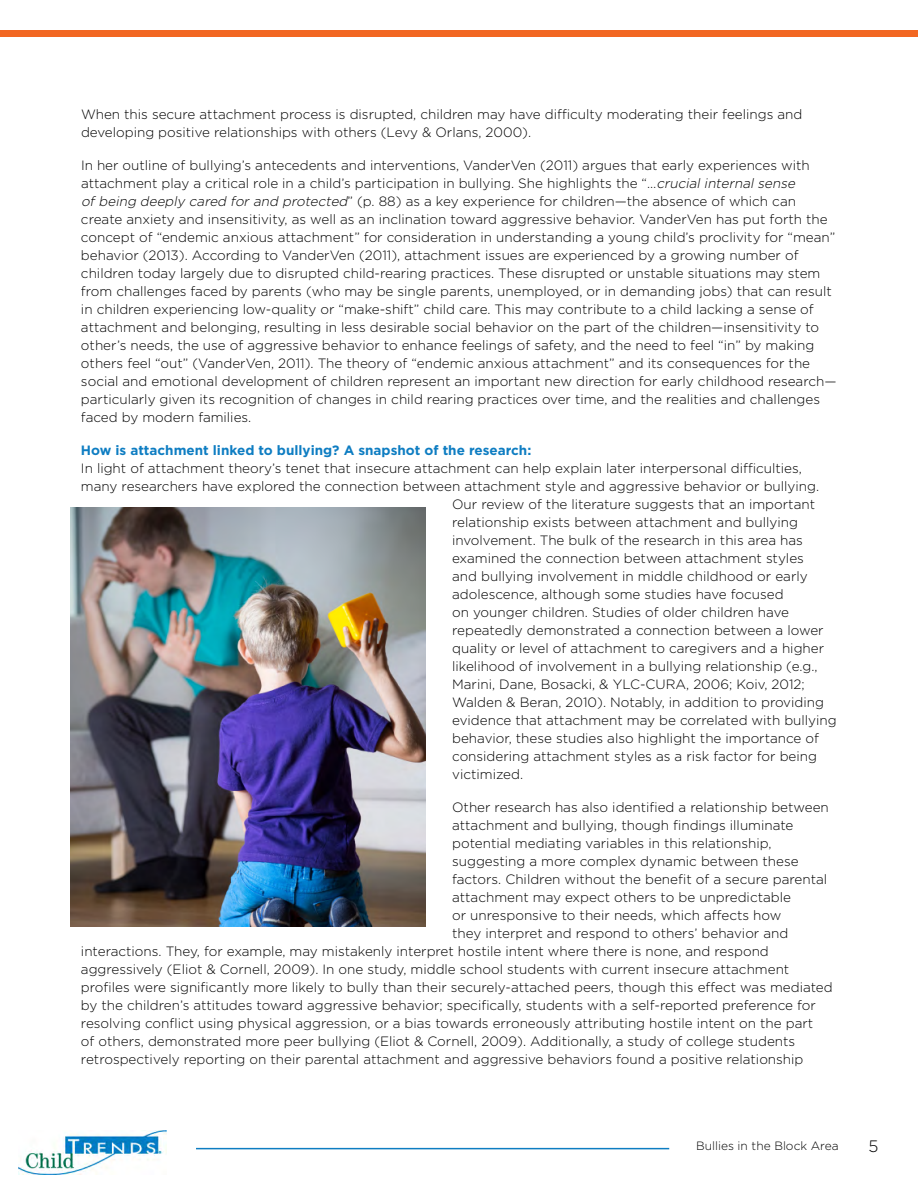
<style>
.page{position:relative;width:918px;height:1188px;background:#fff}
.page>*{position:absolute;margin:0;border:0;box-sizing:border-box;transform-origin:0 0}
.t1{font:300 16.5px "Gotham";color:#000}
.t2{font:300 13.5px/18px "Gotham";color:#000}
.t3{font:700 13.5px "Gotham";color:#0e7dc2}
.t4{font:300 12px "Gotham";color:#000}
.s1{font-style:italic}
</style>
<div class="page">
<hr style="left:196px;top:1148px;width:473px;height:1px;background:#0e7dc2">
<img style="left:18px;top:1130px;width:149px;height:44px">
<div style="left:0;top:30px;width:918px;height:7px;background:#f26722"></div>
<img style="left:70px;top:508px;width:355px;height:419px">
<p class="t2" style="left:81px;top:105px;width:723px">When this secure attachment process is disrupted, children may have difficulty moderating their feelings and developing positive relationships with others (Levy &amp; Orlans, 2000).</p>
<p class="t2" style="left:81px;top:156px;width:757px">In her outline of bullying’s antecedents and interventions, VanderVen (2011) argues that early experiences with attachment play a critical role in a child’s participation in bullying. She highlights the “…<span class="s1">crucial internal sense<br>of being deeply cared for and protected</span>” (p. 88) as a key experience for children—the absence of which can create anxiety and insensitivity, as well as an inclination toward aggressive behavior. VanderVen has put forth the concept of “endemic anxious attachment” for consideration in understanding a young child’s proclivity for “mean” behavior (2013). According to VanderVen (2011), attachment issues are experienced by a growing number of children today largely due to disrupted child-rearing practices. These disrupted or unstable situations may stem from challenges faced by parents (who may be single parents, unemployed, or in demanding jobs) that can result in children experiencing low-quality or “make-shift” child care. This may contribute to a child lacking a sense of attachment and belonging, resulting in less desirable social behavior on the part of the children—insensitivity to other’s needs, the use of aggressive behavior to enhance feelings of safety, and the need to feel “in” by making others feel “out” (VanderVen, 2011). The theory of “endemic anxious attachment” and its consequences for the social and emotional development of children represent an important new direction for early childhood research— particularly given its recognition of changes in child rearing practices over time, and the realities and challenges faced by modern families.</p>
<p class="t3" style="left:81px;top:441px;width:452px">How is attachment linked to bullying? A snapshot of the research:</p>
<p class="t2" style="left:81px;top:459px;width:723px">In light of attachment theory’s tenet that insecure attachment can help explain later interpersonal difficulties,</p>
<p class="t2" style="left:81px;top:477px;width:740px">many researchers have explored the connection between attachment style and aggressive behavior or bullying.</p>
<p class="t2" style="left:452px;top:495px;width:364px">Our review of the literature suggests that an important</p>
<p class="t2" style="left:452px;top:513px;width:347px">relationship exists between attachment and bullying</p>
<p class="t2" style="left:452px;top:531px;width:352px">involvement. The bulk of the research in this area has</p>
<p class="t2" style="left:452px;top:549px;width:353px">examined the connection between attachment styles</p>
<p class="t2" style="left:452px;top:567px;width:357px">and bullying involvement in middle childhood or early</p>
<p class="t2" style="left:452px;top:585px;width:333px">adolescence, although some studies have focused</p>
<p class="t2" style="left:452px;top:603px;width:338px">on younger children. Studies of older children have</p>
<p class="t2" style="left:452px;top:621px;width:373px">repeatedly demonstrated a connection between a lower</p>
<p class="t2" style="left:452px;top:639px;width:373px">quality or level of attachment to caregivers and a higher</p>
<p class="t2" style="left:452px;top:657px;width:367px">likelihood of involvement in a bullying relationship (e.g.,</p>
<p class="t2" style="left:452px;top:675px;width:354px">Marini, Dane, Bosacki, &amp; YLC-CURA, 2006; Koiv, 2012;</p>
<p class="t2" style="left:452px;top:693px;width:373px">Walden &amp; Beran, 2010). Notably, in addition to providing</p>
<p class="t2" style="left:452px;top:711px;width:386px">evidence that attachment may be correlated with bullying</p>
<p class="t2" style="left:452px;top:729px;width:368px">behavior, these studies also highlight the importance of</p>
<p class="t2" style="left:452px;top:747px;width:366px">considering attachment styles as a risk factor for being</p>
<p class="t2" style="left:452px;top:765px;width:73px">victimized.</p>
<p class="t2" style="left:452px;top:798px;width:378px">Other research has also identified a relationship between</p>
<p class="t2" style="left:452px;top:816px;width:343px">attachment and bullying, though findings illuminate</p>
<p class="t2" style="left:452px;top:834px;width:321px">potential mediating variables in this relationship,</p>
<p class="t2" style="left:452px;top:852px;width:348px">suggesting a more complex dynamic between these</p>
<p class="t2" style="left:452px;top:869px;width:377px">factors. Children without the benefit of a secure parental</p>
<p class="t2" style="left:452px;top:887px;width:340px">attachment may expect others to be unpredictable</p>
<p class="t2" style="left:452px;top:905px;width:331px">or unresponsive to their needs, which affects how</p>
<p class="t2" style="left:452px;top:923px;width:338px">they interpret and respond to others’ behavior and</p>
<p class="t2" style="left:81px;top:941px;width:689px">interactions. They, for example, may mistakenly interpret hostile intent where there is none, and respond</p>
<p class="t2" style="left:81px;top:959px;width:710px">aggressively (Eliot &amp; Cornell, 2009). In one study, middle school students with current insecure attachment</p>
<p class="t2" style="left:81px;top:977px;width:753px">profiles were significantly more likely to bully than their securely-attached peers, though this effect was mediated</p>
<p class="t2" style="left:81px;top:995px;width:736px">by the children’s attitudes toward aggressive behavior; specifically, students with a self-reported preference for</p>
<p class="t2" style="left:81px;top:1013px;width:734px">resolving conflict using physical aggression, or a bias towards erroneously attributing hostile intent on the part</p>
<p class="t2" style="left:81px;top:1031px;width:716px">of others, demonstrated more peer bullying (Eliot &amp; Cornell, 2009). Additionally, a study of college students</p>
<p class="t2" style="left:81px;top:1049px;width:724px">retrospectively reporting on their parental attachment and aggressive behaviors found a positive relationship</p>
<p class="t4" style="left:696px;top:1139px;width:144px">Bullies in the Block Area</p>
<p class="t1" style="left:868px;top:1136px;width:11px">5</p>
</div>
